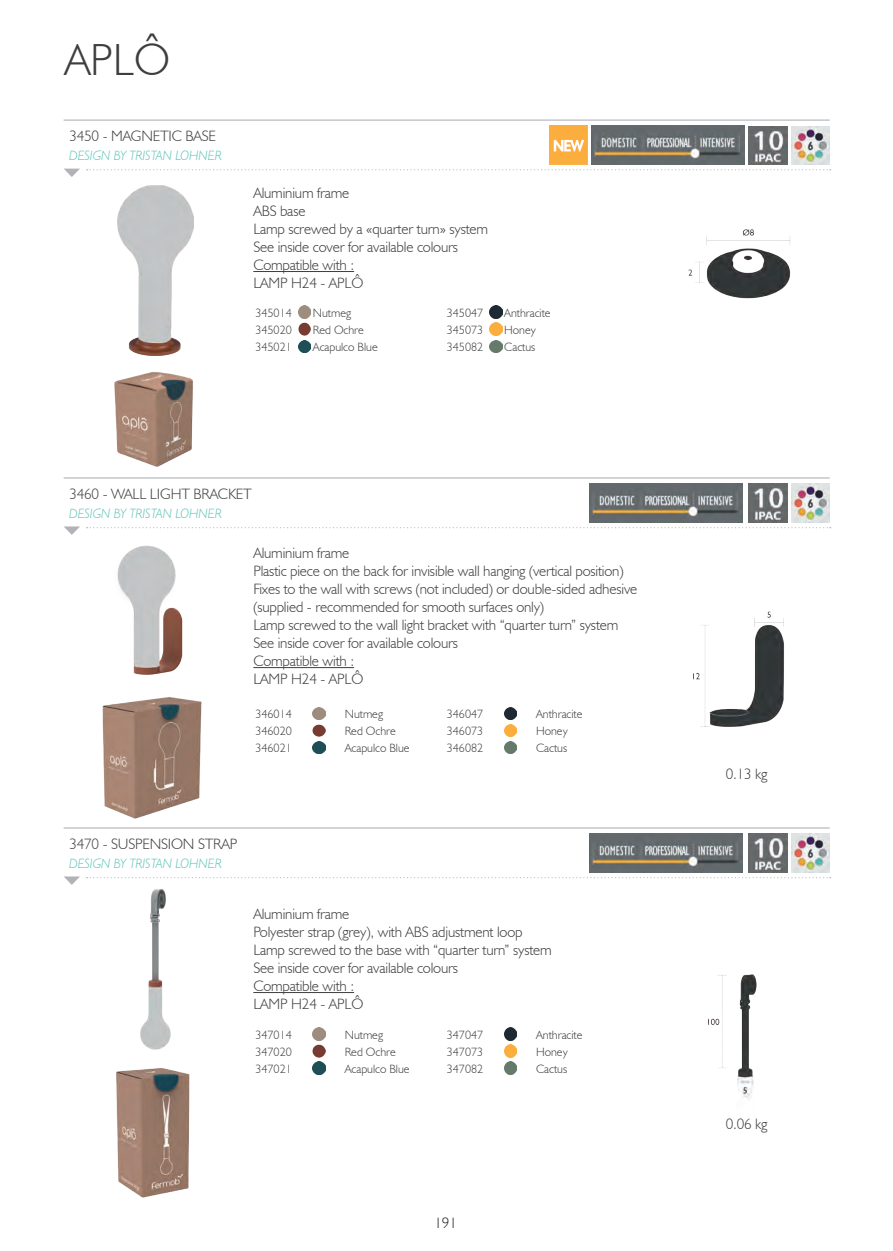
<style>
.page{position:relative;width:893px;height:1251px;background:#fff}
.page>*{position:absolute;margin:0;border:0;box-sizing:border-box;transform-origin:0 0}
.t1{font:300 45px "Humanist 521 BT";color:#3e3e3f}
.t2{font:300 15px/18px "Humanist 521 BT";letter-spacing:-.01em;color:#3e3e3f}
.t3{font:300 15px "Humanist 521 BT";color:#231f20}
.t4{font:italic 300 13.5px "Humanist 521 BT";color:#5fc5ba}
.t5{font:300 12px "Humanist 521 BT";color:#3e3e3f}
</style>
<div class="page">
<img style="left:71px;top:884px;width:100px;height:166px">
<img style="left:116px;top:1068px;width:74px;height:130px">
<img style="left:708px;top:974px;width:49px;height:125px">
<svg style="left:313px;top:1027px;width:13px;height:47px"></svg>
<svg style="left:504px;top:1027px;width:13px;height:47px"></svg>
<hr style="left:253px;top:992px;width:101px;height:1px;background:#3e3e3f">
<img style="left:589px;top:833px;width:153px;height:39px">
<img style="left:749px;top:833px;width:38px;height:39px">
<img style="left:791px;top:833px;width:38px;height:39px">
<svg style="left:87px;top:877px;width:744px;height:1px"></svg>
<hr style="left:64px;top:827px;width:766px;height:1px;background:#b2b3b7">
<svg style="left:64px;top:876px;width:16px;height:8px"></svg>
<img style="left:86px;top:527px;width:153px;height:146px">
<img style="left:69px;top:673px;width:166px;height:156px">
<img style="left:693px;top:611px;width:91px;height:116px">
<svg style="left:313px;top:707px;width:13px;height:46px"></svg>
<svg style="left:504px;top:707px;width:13px;height:46px"></svg>
<hr style="left:253px;top:667px;width:101px;height:1px;background:#3e3e3f">
<img style="left:589px;top:484px;width:153px;height:38px">
<img style="left:749px;top:484px;width:38px;height:38px">
<img style="left:791px;top:484px;width:38px;height:38px">
<svg style="left:87px;top:527px;width:744px;height:1px"></svg>
<hr style="left:64px;top:477px;width:766px;height:1px;background:#b2b3b7">
<svg style="left:64px;top:526px;width:16px;height:9px"></svg>
<svg style="left:298px;top:305px;width:13px;height:48px"></svg>
<svg style="left:489px;top:305px;width:13px;height:48px"></svg>
<hr style="left:253px;top:271px;width:101px;height:1px;background:#3e3e3f">
<img style="left:749px;top:126px;width:38px;height:38px">
<img style="left:791px;top:126px;width:38px;height:38px">
<svg style="left:87px;top:169px;width:744px;height:1px"></svg>
<hr style="left:64px;top:119px;width:766px;height:2px;background:#b2b3b7">
<svg style="left:64px;top:168px;width:16px;height:9px"></svg>
<img style="left:118px;top:185px;width:76px;height:170px">
<img style="left:94px;top:355px;width:124px;height:124px">
<img style="left:688px;top:229px;width:103px;height:70px">
<img style="left:591px;top:126px;width:153px;height:38px">
<img style="left:549px;top:126px;width:38px;height:38px">
<h1 class="t1" style="left:65px;top:32px;width:107px">APLÔ</h1>
<p class="t2" style="left:69px;top:127px;width:148px">3450 - MAGNETIC BASE</p>
<p class="t4" style="left:69px;top:147px;width:154px">DESIGN BY TRISTAN LOHNER</p>
<p class="t2" style="left:253px;top:183px;width:236px">Aluminium frame<br>ABS base<br>Lamp screwed by a «quarter turn» system<br>See inside cover for available colours<br>Compatible with :<br>LAMP H24 - APLÔ</p>
<p class="t5" style="left:255px;top:305px;width:38px">345014</p>
<p class="t5" style="left:313px;top:305px;width:40px">Nutmeg</p>
<p class="t5" style="left:255px;top:322px;width:38px">345020</p>
<p class="t5" style="left:313px;top:322px;width:53px">Red Ochre</p>
<p class="t5" style="left:255px;top:340px;width:38px">345021</p>
<p class="t5" style="left:313px;top:340px;width:66px">Acapulco Blue</p>
<p class="t5" style="left:447px;top:305px;width:38px">345047</p>
<p class="t5" style="left:504px;top:305px;width:48px">Anthracite</p>
<p class="t5" style="left:447px;top:322px;width:38px">345073</p>
<p class="t5" style="left:504px;top:322px;width:33px">Honey</p>
<p class="t5" style="left:447px;top:340px;width:38px">345082</p>
<p class="t5" style="left:504px;top:340px;width:33px">Cactus</p>
<p class="t2" style="left:69px;top:485px;width:184px">3460 - WALL LIGHT BRACKET</p>
<p class="t4" style="left:69px;top:505px;width:154px">DESIGN BY TRISTAN LOHNER</p>
<p class="t2" style="left:253px;top:543px;width:385px">Aluminium frame<br>Plastic piece on the back for invisible wall hanging (vertical position)<br>Fixes to the wall with screws (not included) or double-sided adhesive (supplied - recommended for smooth surfaces only)<br>Lamp screwed to the wall light bracket with “quarter turn” system See inside cover for available colours<br>Compatible with :<br>LAMP H24 - APLÔ</p>
<p class="t5" style="left:255px;top:706px;width:38px">346014</p>
<p class="t5" style="left:345px;top:706px;width:40px">Nutmeg</p>
<p class="t5" style="left:255px;top:723px;width:38px">346020</p>
<p class="t5" style="left:345px;top:723px;width:53px">Red Ochre</p>
<p class="t5" style="left:255px;top:740px;width:38px">346021</p>
<p class="t5" style="left:345px;top:740px;width:66px">Acapulco Blue</p>
<p class="t5" style="left:447px;top:706px;width:38px">346047</p>
<p class="t5" style="left:536px;top:706px;width:48px">Anthracite</p>
<p class="t5" style="left:447px;top:723px;width:38px">346073</p>
<p class="t5" style="left:536px;top:723px;width:33px">Honey</p>
<p class="t5" style="left:447px;top:740px;width:38px">346082</p>
<p class="t5" style="left:536px;top:740px;width:33px">Cactus</p>
<p class="t2" style="left:69px;top:834px;width:170px">3470 - SUSPENSION STRAP</p>
<p class="t4" style="left:69px;top:855px;width:154px">DESIGN BY TRISTAN LOHNER</p>
<p class="t2" style="left:253px;top:904px;width:300px">Aluminium frame<br>Polyester strap (grey), with ABS adjustment loop<br>Lamp screwed to the base with “quarter turn” system<br>See inside cover for available colours<br>Compatible with :<br>LAMP H24 - APLÔ</p>
<p class="t5" style="left:255px;top:1026px;width:38px">347014</p>
<p class="t5" style="left:345px;top:1026px;width:40px">Nutmeg</p>
<p class="t5" style="left:255px;top:1043px;width:38px">347020</p>
<p class="t5" style="left:345px;top:1043px;width:53px">Red Ochre</p>
<p class="t5" style="left:255px;top:1060px;width:38px">347021</p>
<p class="t5" style="left:345px;top:1060px;width:66px">Acapulco Blue</p>
<p class="t5" style="left:447px;top:1026px;width:38px">347047</p>
<p class="t5" style="left:536px;top:1026px;width:48px">Anthracite</p>
<p class="t5" style="left:447px;top:1043px;width:38px">347073</p>
<p class="t5" style="left:536px;top:1043px;width:33px">Honey</p>
<p class="t5" style="left:447px;top:1060px;width:38px">347082</p>
<p class="t5" style="left:536px;top:1060px;width:33px">Cactus</p>
<p class="t3" style="left:434px;top:1213px;width:24px">191</p>
<p class="t2" style="left:726px;top:764px;width:43px">0.13 kg</p>
<p class="t2" style="left:726px;top:1114px;width:43px">0.06 kg</p>
</div>
